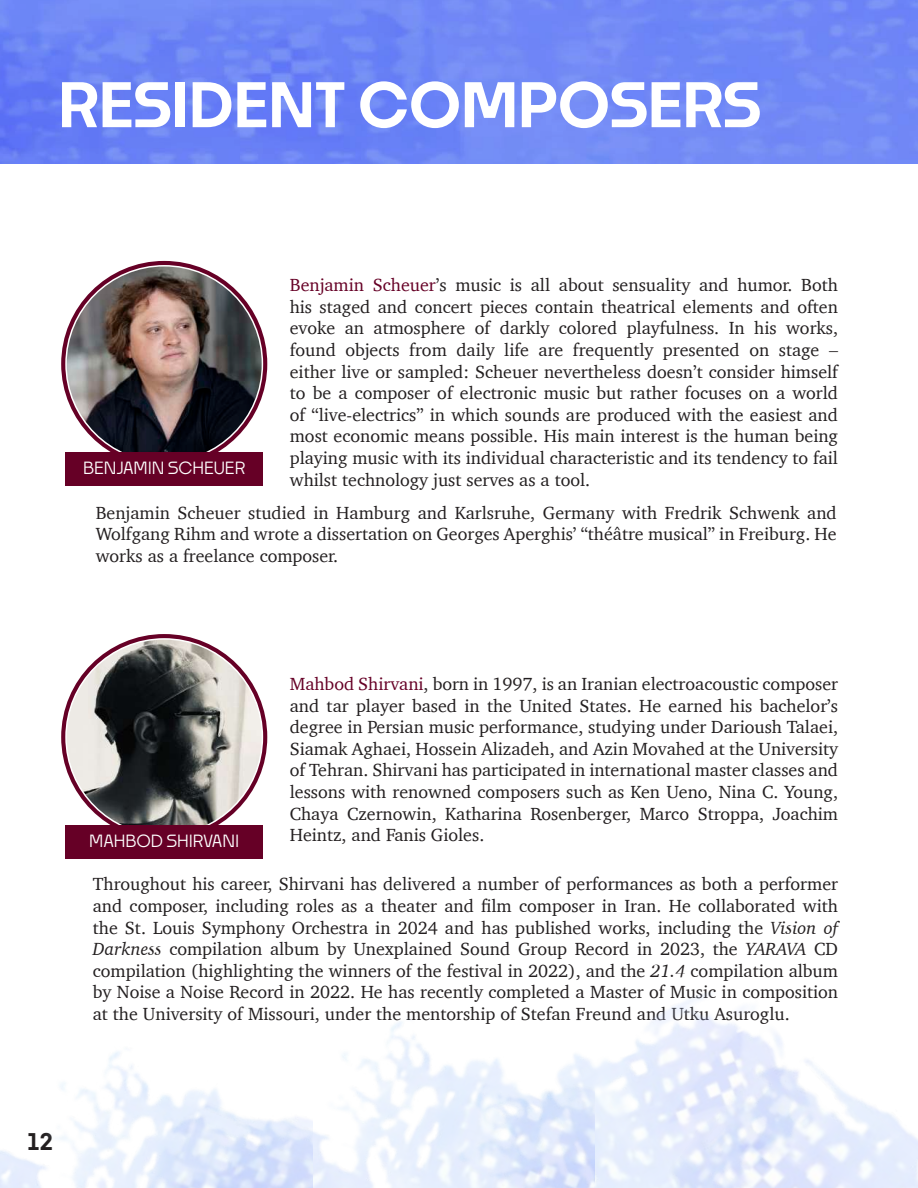
<style>
.page{position:relative;width:918px;height:1188px;background:#fff}
.page>*{position:absolute;margin:0;border:0;box-sizing:border-box;transform-origin:0 0}
.t1{font:600 60px "Noka";color:#fff}
.t2{font:600 22.5px "Noka";color:#231f20}
.t3{font:18px/21.6px "Charter";color:#231f20;text-align:justify}
.t4{font:500 16.5px "Noka";color:#fff}
.s1{color:#660026}
.s2{font-style:italic}
</style>
<div class="page">
<img style="left:0;top:0;width:918px;height:163px">
<img style="left:594px;top:994px;width:324px;height:194px">
<img style="left:312px;top:1021px;width:282px;height:167px">
<svg style="left:61px;top:261px;width:206px;height:206px;background:#853452"></svg>
<svg style="left:61px;top:634px;width:206px;height:206px;background:#853452"></svg>
<img style="left:66px;top:266px;width:196px;height:196px;border-radius:98px">
<img style="left:66px;top:639px;width:196px;height:196px;border-radius:98px">
<div style="left:65px;top:452px;width:198px;height:33px;background:#660026"></div>
<div style="left:65px;top:825px;width:198px;height:33px;background:#660026"></div>
<h1 class="t1" style="left:58px;top:67px;width:704px">RESIDENT COMPOSERS</h1>
<p class="t4" style="left:83px;top:458px;width:163px">BENJAMIN SCHEUER</p>
<p class="t3" style="left:290px;top:274px;width:550px"><span class="s1">Benjamin Scheuer</span>’s music is all about sensuality and humor. Both his staged and concert pieces contain theatrical elements and often evoke an atmosphere of darkly colored playfulness. In his works, found objects from daily life are frequently presented on stage – either live or sampled: Scheuer nevertheless doesn’t consider himself to be a composer of electronic music but rather focuses on a world of “live-electrics” in which sounds are produced with the easiest and most economic means possible. His main interest is the human being playing music with its individual characteristic and its tendency to fail whilst technology just serves as a tool.</p>
<p class="t3" style="left:96px;top:502px;width:743px">Benjamin Scheuer studied in Hamburg and Karlsruhe, Germany with Fredrik Schwenk and Wolfgang Rihm and wrote a dissertation on Georges Aperghis’ “théâtre musical” in Freiburg. He works as a freelance composer.</p>
<p class="t3" style="left:290px;top:673px;width:550px"><span class="s1">Mahbod Shirvani</span>, born in 1997, is an Iranian electroacoustic composer and tar player based in the United States. He earned his bachelor’s degree in Persian music performance, studying under Darioush Talaei, Siamak Aghaei, Hossein Alizadeh, and Azin Movahed at the University of Tehran. Shirvani has participated in international master classes and lessons with renowned composers such as Ken Ueno, Nina C. Young, Chaya Czernowin, Katharina Rosenberger, Marco Stroppa, Joachim Heintz, and Fanis Gioles.</p>
<p class="t3" style="left:93px;top:873px;width:747px">Throughout his career, Shirvani has delivered a number of performances as both a performer and composer, including roles as a theater and film composer in Iran. He collaborated with the St. Louis Symphony Orchestra in 2024 and has published works, including the <span class="s2">Vision of Darkness</span> compilation album by Unexplained Sound Group Record in 2023, the <span class="s2">YARAVA</span> CD compilation (highlighting the winners of the festival in 2022), and the <span class="s2">21.4</span> compilation album by Noise a Noise Record in 2022. He has recently completed a Master of Music in composition at the University of Missouri, under the mentorship of Stefan Freund and Utku Asuroglu.</p>
<p class="t4" style="left:89px;top:831px;width:152px">MAHBOD SHIRVANI</p>
<p class="t2" style="left:27px;top:1128px;width:28px">12</p>
</div>
